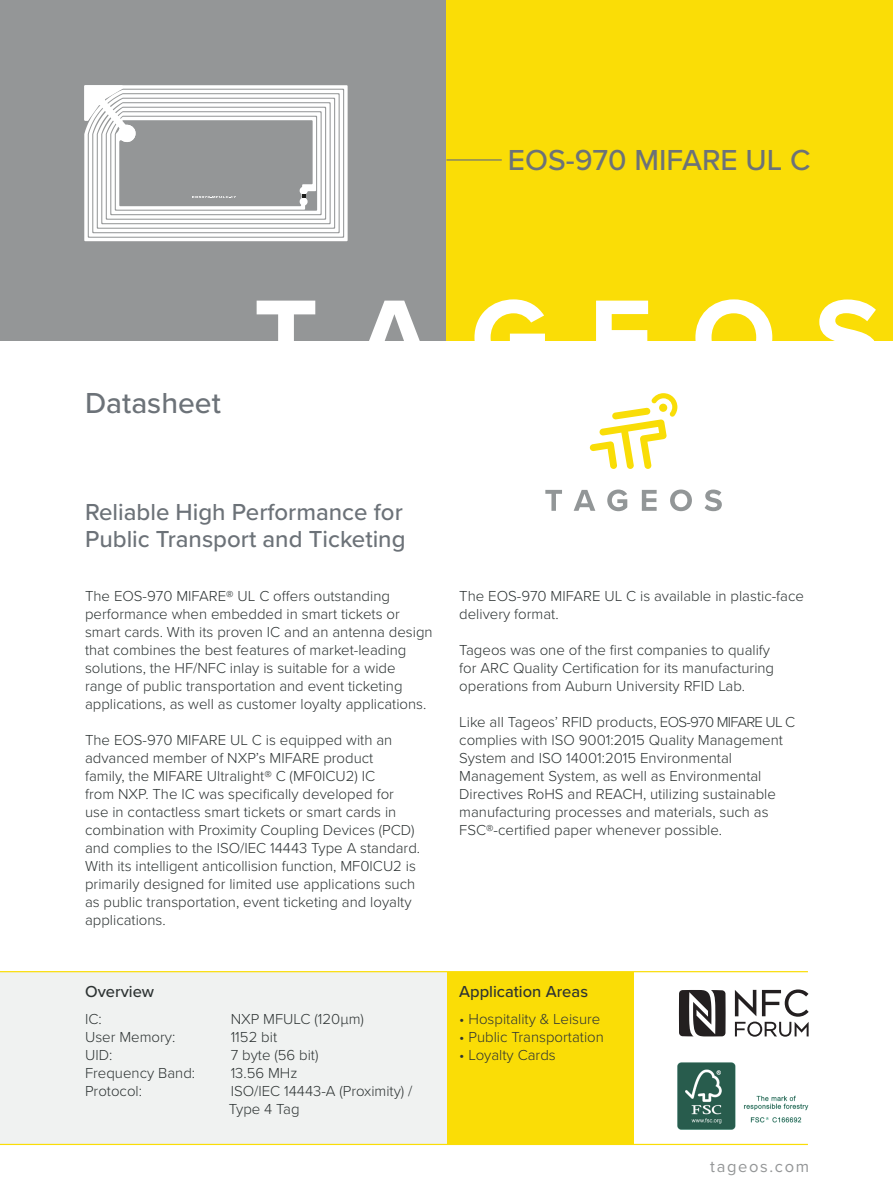
<style>
.page{position:relative;width:893px;height:1187px;background:#fff}
.page>*{position:absolute;margin:0;border:0;box-sizing:border-box;transform-origin:0 0}
.t1{font:500 30px "Proxima Nova";color:#6c7278}
.t2{font:500 24px/27px "Proxima Nova";color:#6c7278}
.t3{font:500 16.5px "Proxima Nova";color:#2d3333}
.t4{font:16.5px "Proxima Nova";letter-spacing:.1em;color:#949697}
.t5{font:300 15px/18px "Proxima Nova";color:#2d3333}
</style>
<div class="page">
<div style="left:446px;top:971px;width:188px;height:173px;background:#fadd06"></div>
<div style="left:0;top:971px;width:446px;height:173px;background:#f0f2f1"></div>
<hr style="left:0;top:1143px;width:808px;height:1px;background:#fadd06">
<hr style="left:0;top:971px;width:808px;height:1px;background:#fadd06">
<div style="left:0;top:0;width:446px;height:340px;background:#949697"></div>
<div style="left:446px;top:0;width:447px;height:340px;background:#fadd06"></div>
<svg style="left:590px;top:393px;width:87px;height:76px"></svg>
<div style="left:659px;top:403px;width:8px;height:9px;background:#f9dd07;border-radius:50%"></div>
<svg style="left:545px;top:490px;width:17px;height:21px"></svg>
<svg style="left:574px;top:490px;width:21px;height:21px"></svg>
<svg style="left:607px;top:489px;width:20px;height:22px"></svg>
<svg style="left:642px;top:490px;width:15px;height:21px"></svg>
<svg style="left:670px;top:489px;width:22px;height:22px"></svg>
<svg style="left:705px;top:489px;width:17px;height:22px"></svg>
<svg style="left:257px;top:300px;width:58px;height:41px"></svg>
<svg style="left:368px;top:300px;width:53px;height:41px"></svg>
<svg style="left:474px;top:299px;width:71px;height:42px"></svg>
<svg style="left:596px;top:300px;width:52px;height:41px"></svg>
<svg style="left:695px;top:299px;width:77px;height:42px"></svg>
<svg style="left:817px;top:299px;width:60px;height:42px"></svg>
<hr style="left:446px;top:159px;width:56px;height:1px;background:#6c7278">
<svg style="left:84px;top:85px;width:264px;height:156px"></svg>
<svg style="left:735px;top:989px;width:74px;height:47px"></svg>
<svg style="left:679px;top:990px;width:47px;height:46px"></svg>
<img style="left:678px;top:1062px;width:131px;height:66px">
<h1 class="t1" style="left:508px;top:138px;width:304px">EOS-970 MIFARE UL C</h1>
<h1 class="t1" style="left:85px;top:381px;width:137px">Datasheet</h1>
<h2 class="t2" style="left:85px;top:497px;width:322px">Reliable High Performance for<br>Public Transport and Ticketing</h2>
<p class="t5" style="left:85px;top:586px;width:349px">The EOS-970 MIFARE® UL C offers outstanding performance when embedded in smart tickets or smart cards. With its proven IC and an antenna design that combines the best features of market-leading solutions, the HF/NFC inlay is suitable for a wide range of public transportation and event ticketing applications, as well as customer loyalty applications.</p>
<p class="t5" style="left:85px;top:730px;width:337px">The EOS-970 MIFARE UL C is equipped with an advanced member of NXP’s MIFARE product<br>family, the MIFARE Ultralight® C (MF0ICU2) IC<br>from NXP. The IC was specifically developed for use in contactless smart tickets or smart cards in combination with Proximity Coupling Devices (PCD) and complies to the ISO/IEC 14443 Type A standard.<br>With its intelligent anticollision function, MF0ICU2 is primarily designed for limited use applications such as public transportation, event ticketing and loyalty applications.</p>
<p class="t3" style="left:85px;top:979px;width:71px">Overview</p>
<p class="t5" style="left:85px;top:1009px;width:18px">IC:</p>
<p class="t5" style="left:231px;top:1009px;width:135px">NXP MFULC (120µm)</p>
<p class="t5" style="left:85px;top:1027px;width:92px">User Memory:</p>
<p class="t5" style="left:231px;top:1027px;width:48px">1152 bit</p>
<p class="t5" style="left:85px;top:1045px;width:29px">UID:</p>
<p class="t5" style="left:231px;top:1045px;width:89px">7 byte (56 bit)</p>
<p class="t5" style="left:85px;top:1063px;width:112px">Frequency Band:</p>
<p class="t5" style="left:231px;top:1063px;width:68px">13.56 MHz</p>
<p class="t5" style="left:85px;top:1081px;width:59px">Protocol:</p>
<p class="t5" style="left:229px;top:1081px;width:185px">ISO/IEC 14443-A (Proximity) /<br>Type 4 Tag</p>
<p class="t5" style="left:459px;top:586px;width:346px">The EOS-970 MIFARE UL C is available in plastic-face delivery format.</p>
<p class="t5" style="left:459px;top:640px;width:316px">Tageos was one of the first companies to qualify for ARC Quality Certification for its manufacturing operations from Auburn University RFID Lab.</p>
<p class="t5" style="left:459px;top:712px;width:337px">Like all Tageos’ RFID products, EOS-970 MIFARE UL C complies with ISO 9001:2015 Quality Management System and ISO 14001:2015 Environmental Management System, as well as Environmental Directives RoHS and REACH, utilizing sustainable manufacturing processes and materials, such as FSC®-certified paper whenever possible.</p>
<p class="t3" style="left:459px;top:979px;width:130px">Application Areas</p>
<p class="t5" style="left:459px;top:1009px;width:143px">• Hospitality &amp; Leisure</p>
<p class="t5" style="left:459px;top:1027px;width:146px">• Public Transportation</p>
<p class="t5" style="left:459px;top:1045px;width:98px">• Loyalty Cards</p>
<p class="t4" style="left:710px;top:1153px;width:100px">tageos.com</p>
</div>
